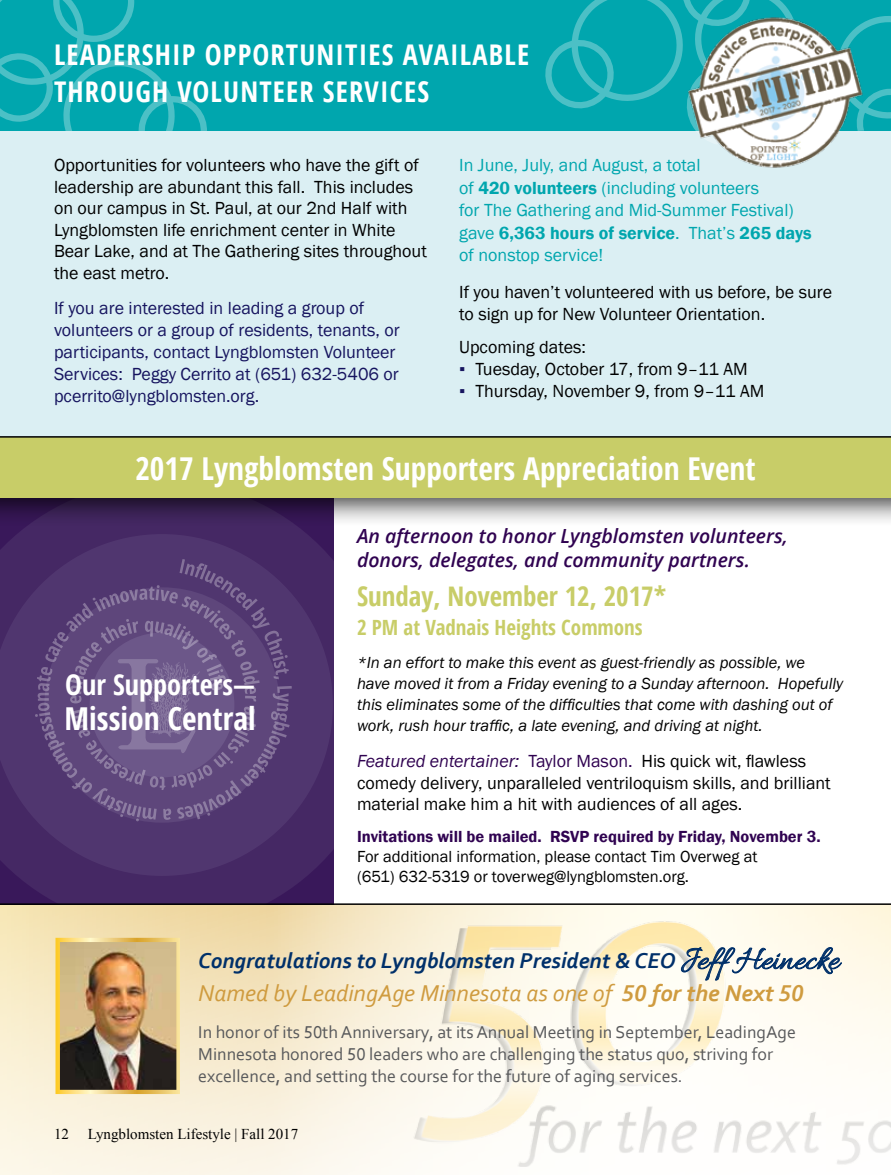
<style>
.page{position:relative;width:891px;height:1175px;background:#fff}
.page>*{position:absolute;margin:0;border:0;box-sizing:border-box;transform-origin:0 0}
.t1{font:700 condensed 31.5px "Open Sans";color:#fff}
.t2{font:700 condensed 28.5px/37.5px "Open Sans";letter-spacing:.04em;color:#fff}
.t3{font:700 condensed 28.35px "Open Sans";color:#fff}
.t4{font:700 condensed 27px "Open Sans";color:#c8cd68}
.t5{font:italic 24px "Corbel";color:#cf9b3f}
.t6{font:italic 700 22.5px "Corbel";color:#00306a}
.t7{font:700 condensed 21px "Open Sans";color:#c8cd68}
.t8{font:italic 600 19.5px/23.4px "Open Sans";color:#300351}
.t9{font:18px/21.6px "Franklin Gothic";color:#000}
.t10{font:18px/21.6px "Corbel";color:#58595b}
.t11{font:18px/21.8px "Franklin Gothic";color:#16145f}
.t12{font:18px/22.5px "Franklin Gothic";color:#00a6ae}
.t13{font:italic 16.5px/21px "Franklin Gothic";color:#000}
.t14{font:16.5px/19.8px "Franklin Gothic";color:#000}
.t15{font:600 16.5px "Franklin Gothic";color:#300351}
.t16{font:15px "Times New Roman";color:#000}
.s1{font-weight:600}
.s2{color:#16145f}
.s3{font-style:italic;color:#300351}
.s4{color:#300351}
.s5{font-family:"Allura";font-weight:400;font-style:normal;font-size:34.5px}
.s6{font-weight:700}
</style>
<div class="page">
<svg style="left:0;top:905px;width:529px;height:269px;background:#f7ecd0"></svg>
<img style="left:393px;top:905px;width:498px;height:261px">
<div style="left:0;top:112px;width:891px;height:333px;background:#dbeff3"></div>
<svg style="left:0;top:527px;width:333px;height:376px;background:#492d68"></svg>
<svg style="left:35px;top:559px;width:257px;height:262px;background:#634c7f"></svg>
<div style="left:0;top:437px;width:891px;height:90px;background:#000;opacity:.74"></div>
<div style="left:0;top:437px;width:891px;height:61px;background:#c8cd68"></div>
<div style="left:0;top:0;width:891px;height:130px;background:#00a6ae"></div>
<svg style="left:0;top:0;width:207px;height:130px"></svg>
<svg style="left:545px;top:0;width:246px;height:131px"></svg>
<svg style="left:866px;top:16px;width:25px;height:115px"></svg>
<img style="left:684px;top:13px;width:182px;height:155px">
<svg style="left:681px;top:947px;width:161px;height:33px"></svg>
<img style="left:56px;top:937px;width:124px;height:157px">
<hr style="left:0;top:903px;width:891px;height:2px;background:#000">
<hr style="left:0;top:436px;width:891px;height:1px;background:#000">
<h2 class="t2" style="left:54px;top:35px;width:477px">LEADERSHIP OPPORTUNITIES AVAILABLE<br>THROUGH VOLUNTEER SERVICES</h2>
<p class="t9" style="left:54px;top:155px;width:374px">Opportunities for volunteers who have the gift of leadership are abundant this fall. This includes on our campus in St. Paul, at our 2nd Half with Lyngblomsten life enrichment center in White Bear Lake, and at The Gathering sites throughout the east metro.</p>
<p class="t12" style="left:459px;top:154px;width:354px">In June, July, and August, a total<br>of <span class="s1">420 volunteers</span> (including volunteers<br>for The Gathering and Mid-Summer Festival) gave <span class="s1">6,363 hours of service</span>. That’s <span class="s1">265 days </span>of nonstop service!</p>
<p class="t9" style="left:459px;top:281px;width:374px">If you haven’t volunteered with us before, be sure to sign up for New Volunteer Orientation.</p>
<p class="t9" style="left:459px;top:337px;width:128px">Upcoming dates:</p>
<p class="t9" style="left:459px;top:359px;width:290px"><span class="s2">▪</span> Tuesday, October 17, from 9–11 AM</p>
<p class="t9" style="left:459px;top:380px;width:307px"><span class="s2">▪</span> Thursday, November 9, from 9–11 AM</p>
<p class="t11" style="left:54px;top:298px;width:347px">If you are interested in leading a group of volunteers or a group of residents, tenants, or participants, contact Lyngblomsten Volunteer Services: Peggy Cerrito at (651) 632-5406 or pcerrito@lyngblomsten.org.</p>
<h1 class="t1" style="left:135px;top:446px;width:622px">2017 Lyngblomsten Supporters Appreciation Event</h1>
<h3 class="t3" style="left:65px;top:665px;width:191px">Our Supporters—</h3>
<h1 class="t1" style="left:65px;top:696px;width:193px">Mission Central</h1>
<p class="t8" style="left:357px;top:524px;width:433px">An afternoon to honor Lyngblomsten volunteers, donors, delegates, and community partners.</p>
<h3 class="t4" style="left:357px;top:577px;width:311px">Sunday, November 12, 2017*</h3>
<p class="t7" style="left:357px;top:612px;width:287px">2 PM at Vadnais Heights Commons</p>
<p class="t13" style="left:357px;top:652px;width:488px">*In an effort to make this event as guest-friendly as possible, we<br>have moved it from a Friday evening to a Sunday afternoon. Hopefully this eliminates some of the difficulties that come with dashing out of work, rush hour traffic, a late evening, and driving at night.</p>
<p class="t9" style="left:357px;top:750px;width:475px"><span class="s3">Featured entertainer:</span> <span class="s4">Taylor Mason.</span> His quick wit, flawless comedy delivery, unparalleled ventriloquism skills, and brilliant material make him a hit with audiences of all ages.</p>
<p class="t15" style="left:357px;top:826px;width:465px">Invitations will be mailed. RSVP required by Friday, November 3.</p>
<p class="t14" style="left:357px;top:847px;width:402px">For additional information, please contact Tim Overweg at (651) 632-5319 or toverweg@lyngblomsten.org.</p>
<p class="t6" style="left:198px;top:946px;width:642px">Congratulations to Lyngblomsten President &amp; CEO <span class="s5">Jeff Heinecke</span></p>
<h3 class="t5" style="left:198px;top:978px;width:607px">Named by LeadingAge Minnesota as one of <span class="s6">50 for the Next 50</span></h3>
<p class="t10" style="left:198px;top:1021px;width:599px">In honor of its 50th Anniversary, at its Annual Meeting in September, LeadingAge<br>Minnesota honored 50 leaders who are challenging the status quo, striving for excellence, and setting the course for the future of aging services.</p>
<p class="t16" style="left:54px;top:1123px;width:16px">12</p>
<p class="t16" style="left:88px;top:1123px;width:212px">Lyngblomsten Lifestyle | Fall 2017</p>
</div>
